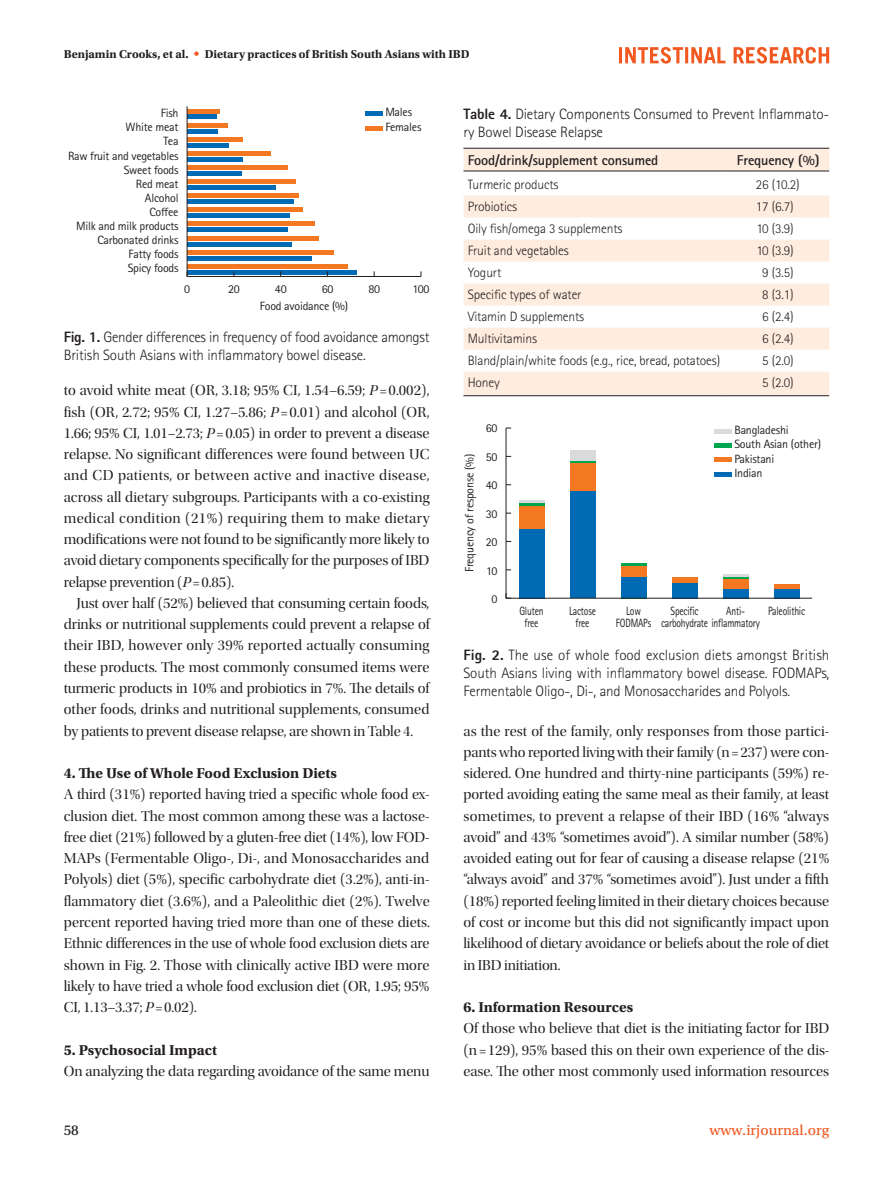
<style>
.page{position:relative;width:893px;height:1191px;background:#fff}
.page>*{position:absolute;margin:0;border:0;box-sizing:border-box;transform-origin:0 0}
.본문-들여쓰기_0{font:15px/21.3px "Utopia Std Disp";letter-spacing:-.01em;color:#231f20;text-align:justify}
.본문{font:15px/21.3px "Utopia Std Disp";letter-spacing:-.01em;color:#231f20;text-align:justify}
.표그림제목{font:300 15px/18px "Rotis Sans Serif Std";letter-spacing:-.01em;color:#231f20}
.중제목{font:700 15px "Utopia Std";color:#231f20}
.t1{font:15px "Utopia Std Capt";color:#f15921}
.t2{font:15px "Utopia Std Capt";color:#231f20}
.표항목{font:700 14.25px "Rotis Sans Serif Std";letter-spacing:-.01em;color:#231f20}
.표본문{font:300 13.5px "Rotis Sans Serif Std";letter-spacing:-.01em;color:#231f20}
.그림지문{font:12px "Rotis Sans Serif Std";letter-spacing:-.02em;color:#231f20}
.그림지문-2{font:12px "Rotis Sans Serif Std";letter-spacing:-.02em;color:#231f20;scale:.8 1}
.t3{font:700 12px "Utopia Std";color:#231f20}
.s1{font-family:"Univers LT Std";font-weight:400;color:#f15921}
.s2{font-weight:800}
.s3{font-family:"Utopia Std Disp It"}
</style>
<div class="page">
<svg style="left:619px;top:47px;width:210px;height:17px"></svg>
<svg style="left:463px;top:149px;width:366px;height:246px;fill:#feecdf"></svg>
<hr style="left:463px;top:148px;width:264px;height:1px;background:#231f20">
<hr style="left:727px;top:148px;width:102px;height:1px;background:#231f20">
<hr style="left:463px;top:171px;width:264px;height:1px;background:#231f20">
<hr style="left:727px;top:171px;width:102px;height:1px;background:#231f20">
<hr style="left:463px;top:395px;width:264px;height:1px;background:#231f20">
<hr style="left:727px;top:395px;width:102px;height:1px;background:#231f20">
<svg style="left:186px;top:106px;width:236px;height:171px"></svg>
<svg style="left:505px;top:427px;width:308px;height:172px"></svg>
<svg style="left:506px;top:593px;width:5px;height:6px"></svg>
<hr style="left:715px;top:429px;width:17px;height:4px;background:#d9dadc">
<hr style="left:715px;top:443px;width:17px;height:4px;background:#00a54f">
<hr style="left:715px;top:458px;width:17px;height:4px;background:#f47721">
<hr style="left:715px;top:472px;width:17px;height:4px;background:#016ab4">
<p class="t3" style="left:64px;top:47px;width:407px">Benjamin Crooks, et al. <span class="s1">•</span> Dietary practices of British South Asians with IBD</p>
<p class="그림지문" style="left:161px;top:106px;width:19px">Fish</p>
<p class="그림지문" style="left:126px;top:120px;width:54px">White meat</p>
<p class="그림지문" style="left:164px;top:134px;width:17px">Tea</p>
<p class="그림지문" style="left:68px;top:148px;width:112px">Raw fruit and vegetables</p>
<p class="그림지문" style="left:124px;top:162px;width:56px">Sweet foods</p>
<p class="그림지문" style="left:136px;top:176px;width:44px">Red meat</p>
<p class="그림지문" style="left:145px;top:191px;width:35px">Alcohol</p>
<p class="그림지문" style="left:149px;top:205px;width:31px">Coffee</p>
<p class="그림지문" style="left:76px;top:219px;width:104px">Milk and milk products</p>
<p class="그림지문" style="left:97px;top:233px;width:83px">Carbonated drinks</p>
<p class="그림지문" style="left:129px;top:247px;width:52px">Fatty foods</p>
<p class="그림지문" style="left:128px;top:261px;width:52px">Spicy foods</p>
<p class="그림지문" style="left:385px;top:105px;width:28px">Males</p>
<p class="그림지문" style="left:385px;top:120px;width:38px">Females</p>
<p class="그림지문" style="left:184px;top:282px;width:7px">0</p>
<p class="그림지문" style="left:228px;top:282px;width:13px">20</p>
<p class="그림지문" style="left:275px;top:282px;width:13px">40</p>
<p class="그림지문" style="left:322px;top:282px;width:13px">60</p>
<p class="그림지문" style="left:368px;top:282px;width:13px">80</p>
<p class="그림지문" style="left:412px;top:282px;width:19px">100</p>
<p class="그림지문" style="left:260px;top:299px;width:90px">Food avoidance (%)</p>
<p class="표그림제목" style="left:64px;top:328px;width:367px"><span class="s2">Fig. 1.</span> Gender differences in frequency of food avoidance amongst<br>British South Asians with inflammatory bowel disease.</p>
<p class="본문" style="left:64px;top:380px;width:367px">to avoid white meat (OR, 3.18; 95% CI, 1.54–6.59; <span class="s3">P</span>= 0.002), fish (OR, 2.72; 95% CI, 1.27–5.86; <span class="s3">P</span>=0.01) and alcohol (OR, 1.66; 95% CI, 1.01–2.73; <span class="s3">P</span>= 0.05) in order to prevent a disease relapse. No significant differences were found between UC and CD patients, or between active and inactive disease, across all dietary subgroups. Participants with a co-existing medical condition (21%) requiring them to make dietary modifications were not found to be significantly more likely to avoid dietary components specifically for the purposes of IBD relapse prevention (<span class="s3">P</span>= 0.85).</p>
<p class="본문" style="left:64px;top:593px;width:367px;text-indent:13px">Just over half (52%) believed that consuming certain foods, drinks or nutritional supplements could prevent a relapse of their IBD, however only 39% reported actually consuming these products. The most commonly consumed items were turmeric products in 10% and probiotics in 7%. The details of other foods, drinks and nutritional supplements, consumed by patients to prevent disease relapse, are shown in Table 4.</p>
<p class="중제목" style="left:64px;top:764px;width:275px">4. The Use of Whole Food Exclusion Diets</p>
<p class="본문-들여쓰기_0" style="left:64px;top:784px;width:367px">A third (31%) reported having tried a specific whole food ex&shy;clusion diet. The most common among these was a lactose&shy;free diet (21%) followed by a gluten-free diet (14%), low FOD-MAPs (Fermentable Oligo-, Di-, and Monosaccharides and Polyols) diet (5%), specific carbohydrate diet (3.2%), anti-in&shy;flammatory diet (3.6%), and a Paleolithic diet (2%). Twelve percent reported having tried more than one of these diets.<br>Ethnic differences in the use of whole food exclusion diets are shown in Fig. 2. Those with clinically active IBD were more likely to have tried a whole food exclusion diet (OR, 1.95; 95% CI, 1.13–3.37; <span class="s3">P</span>= 0.02).</p>
<p class="중제목" style="left:64px;top:1041px;width:155px">5. Psychosocial Impact</p>
<p class="본문-들여쓰기_0" style="left:64px;top:1060px;width:367px">On analyzing the data regarding avoidance of the same menu</p>
<p class="표그림제목" style="left:463px;top:105px;width:367px"><span class="s2">Table 4.</span> Dietary Components Consumed to Prevent Inflammato&shy;ry Bowel Disease Relapse</p>
<p class="표항목" style="left:468px;top:151px;width:192px">Food/drink/supplement consumed</p>
<p class="표항목" style="left:737px;top:151px;width:84px">Frequency (%)</p>
<p class="표본문" style="left:468px;top:177px;width:92px">Turmeric products</p>
<p class="표본문" style="left:756px;top:177px;width:45px">26 (10.2)</p>
<p class="표본문" style="left:468px;top:199px;width:51px">Probiotics</p>
<p class="표본문" style="left:756px;top:199px;width:39px">17 (6.7)</p>
<p class="표본문" style="left:468px;top:221px;width:156px">Oily fish/omega 3 supplements</p>
<p class="표본문" style="left:756px;top:221px;width:39px">10 (3.9)</p>
<p class="표본문" style="left:468px;top:243px;width:102px">Fruit and vegetables</p>
<p class="표본문" style="left:756px;top:243px;width:39px">10 (3.9)</p>
<p class="표본문" style="left:468px;top:265px;width:35px">Yogurt</p>
<p class="표본문" style="left:762px;top:265px;width:33px">9 (3.5)</p>
<p class="표본문" style="left:468px;top:287px;width:115px">Specific types of water</p>
<p class="표본문" style="left:762px;top:287px;width:33px">8 (3.1)</p>
<p class="표본문" style="left:468px;top:309px;width:118px">Vitamin D supplements</p>
<p class="표본문" style="left:762px;top:309px;width:33px">6 (2.4)</p>
<p class="표본문" style="left:468px;top:331px;width:71px">Multivitamins</p>
<p class="표본문" style="left:762px;top:331px;width:33px">6 (2.4)</p>
<p class="표본문" style="left:468px;top:353px;width:254px">Bland/plain/white foods (e.g., rice, bread, potatoes)</p>
<p class="표본문" style="left:762px;top:353px;width:33px">5 (2.0)</p>
<p class="표본문" style="left:468px;top:375px;width:34px">Honey</p>
<p class="표본문" style="left:762px;top:375px;width:33px">5 (2.0)</p>
<p class="그림지문" style="left:462px;top:572px;width:119px;rotate:-90deg">Frequency of response (%)</p>
<p class="그림지문" style="left:486px;top:421px;width:13px">60</p>
<p class="그림지문" style="left:486px;top:449px;width:13px">50</p>
<p class="그림지문" style="left:486px;top:478px;width:13px">40</p>
<p class="그림지문" style="left:486px;top:506px;width:13px">30</p>
<p class="그림지문" style="left:486px;top:535px;width:13px">20</p>
<p class="그림지문" style="left:486px;top:563px;width:13px">10</p>
<p class="그림지문" style="left:491px;top:592px;width:7px">0</p>
<p class="그림지문" style="left:734px;top:423px;width:56px">Bangladeshi</p>
<p class="그림지문" style="left:734px;top:437px;width:88px">South Asian (other)</p>
<p class="그림지문" style="left:734px;top:451px;width:41px">Pakistani</p>
<p class="그림지문" style="left:734px;top:466px;width:30px">Indian</p>
<p class="그림지문-2" style="left:519px;top:603px;width:32px">Gluten</p>
<p class="그림지문-2" style="left:524px;top:615px;width:19px">free</p>
<p class="그림지문-2" style="left:671px;top:603px;width:36px">Specific</p>
<p class="그림지문-2" style="left:661px;top:615px;width:125px">carbohydrate inflammatory</p>
<p class="그림지문-2" style="left:726px;top:603px;width:25px">Anti-</p>
<p class="그림지문-2" style="left:768px;top:603px;width:48px">Paleolithic</p>
<p class="표그림제목" style="left:463px;top:645px;width:367px;text-align:justify"><span class="s2">Fig. 2.</span> The use of whole food exclusion diets amongst British South Asians living with inflammatory bowel disease. FODMAPs, Fermentable Oligo-, Di-, and Monosaccharides and Polyols.</p>
<p class="그림지문-2" style="left:569px;top:603px;width:35px">Lactose</p>
<p class="그림지문-2" style="left:576px;top:615px;width:19px">free</p>
<p class="그림지문-2" style="left:626px;top:603px;width:20px">Low</p>
<p class="그림지문-2" style="left:616px;top:615px;width:46px">FODMAPs</p>
<p class="본문-들여쓰기_0" style="left:463px;top:720px;width:367px">as the rest of the family, only responses from those partici&shy;pants who reported living with their family (n = 237) were con&shy;sidered. One hundred and thirty-nine participants (59%) re&shy;ported avoiding eating the same meal as their family, at least sometimes, to prevent a relapse of their IBD (16% “always avoid” and 43% “sometimes avoid”). A similar number (58%) avoided eating out for fear of causing a disease relapse (21% “always avoid” and 37% “sometimes avoid”). Just under a fifth (18%) reported feeling limited in their dietary choices because of cost or income but this did not significantly impact upon likelihood of dietary avoidance or beliefs about the role of diet in IBD initiation.</p>
<p class="중제목" style="left:463px;top:998px;width:171px">6. Information Resources</p>
<p class="본문-들여쓰기_0" style="left:463px;top:1018px;width:367px">Of those who believe that diet is the initiating factor for IBD (n = 129), 95% based this on their own experience of the dis&shy;ease. The other most commonly used information resources</p>
<p class="t2" style="left:64px;top:1122px;width:17px">58</p>
<p class="t1" style="left:710px;top:1122px;width:121px">www.irjournal.org</p>
</div>
